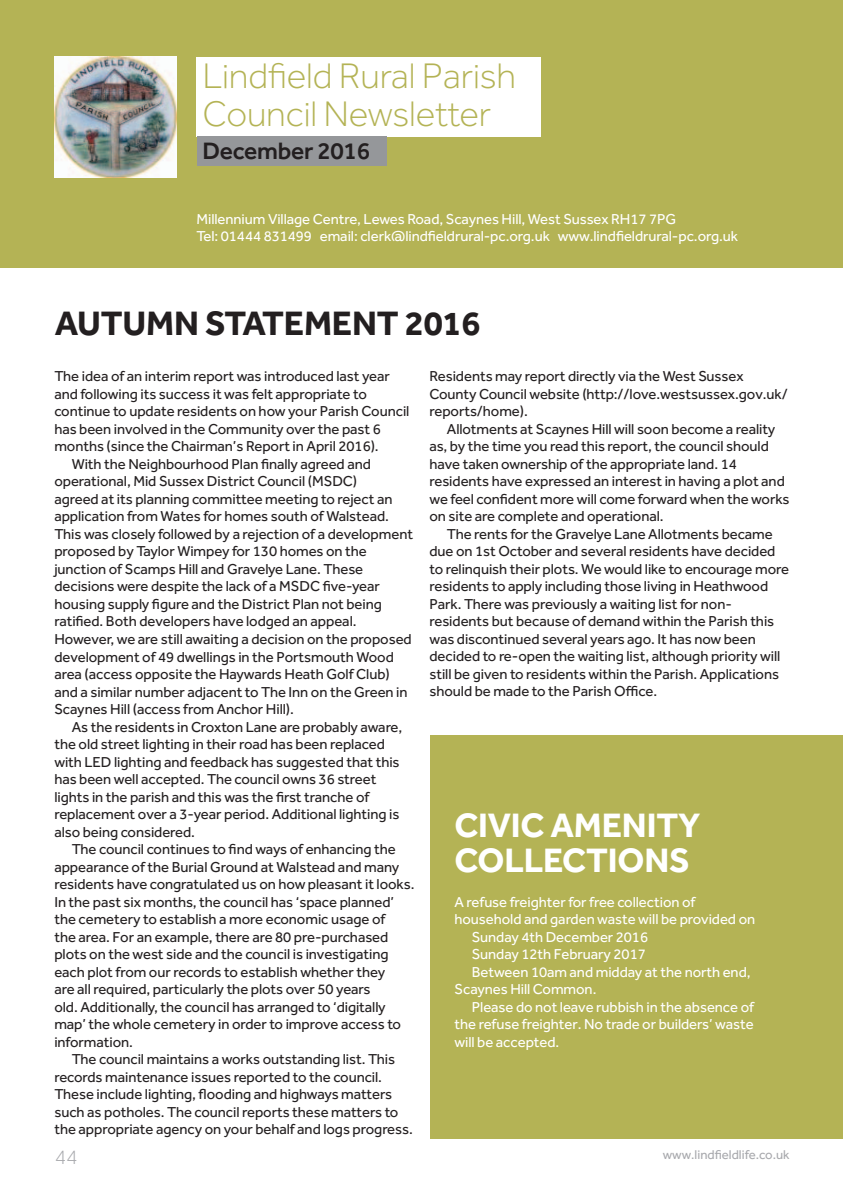
<style>
.page{position:relative;width:843px;height:1195px;background:#fff}
.page>*{position:absolute;margin:0;border:0;box-sizing:border-box;transform-origin:0 0}
.t1{font:300 36.75px/38.5px "Effra";letter-spacing:-.005em;color:#b4b355}
.t2{font:700 35px/35px "Effra";letter-spacing:-.005em;color:#fff}
.t3{font:700 35px "Effra";letter-spacing:-.005em;color:#231f20}
.t4{font:500 24.5px "Effra";letter-spacing:-.01em;color:#231f20}
.t5{font:300 21px "Effra";color:#a8a9ad}
.t6{font:14.88px/17.5px "Effra";letter-spacing:-.005em;color:#231f20}
.t7{font:14.88px/17.5px "Effra";letter-spacing:-.005em;color:#fff}
.t8{font:13.12px "Effra";color:#a8a9ad}
</style>
<div class="page">
<div style="left:429px;top:735px;width:413px;height:403px;background:#b4b355"></div>
<div style="left:0;top:0;width:842px;height:267px;background:#b4b355"></div>
<div style="left:196px;top:57px;width:345px;height:79px;background:#fff"></div>
<img style="left:55px;top:57px;width:121px;height:120px">
<div style="left:196px;top:136px;width:190px;height:30px;background:#95979a"></div>
<h1 class="t1" style="left:202px;top:56px;width:315px">Lindfield Rural Parish<br>Council Newsletter</h1>
<h3 class="t4" style="left:202px;top:136px;width:169px">December 2016</h3>
<p class="t7" style="left:196px;top:210px;width:543px">Millennium Village Centre, Lewes Road, Scaynes Hill, West Sussex RH17 7PG<br>Tel: 01444 831499 email: clerk@lindfieldrural-pc.org.uk www.lindfieldrural-pc.org.uk</p>
<h2 class="t3" style="left:55px;top:301px;width:427px">AUTUMN STATEMENT 2016</h2>
<p class="t6" style="left:54px;top:367px;width:337px">The idea of an interim report was introduced last year</p>
<p class="t6" style="left:54px;top:385px;width:314px">and following its success it was felt appropriate to</p>
<p class="t6" style="left:54px;top:402px;width:356px">continue to update residents on how your Parish Council</p>
<p class="t6" style="left:54px;top:420px;width:328px">has been involved in the Community over the past 6</p>
<p class="t6" style="left:54px;top:437px;width:326px">months (since the Chairman’s Report in April 2016).</p>
<p class="t6" style="left:72px;top:455px;width:300px">With the Neighbourhood Plan finally agreed and</p>
<p class="t6" style="left:54px;top:472px;width:304px">operational, Mid Sussex District Council (MSDC)</p>
<p class="t6" style="left:54px;top:490px;width:339px">agreed at its planning committee meeting to reject an</p>
<p class="t6" style="left:54px;top:507px;width:336px">application from Wates for homes south of Walstead.</p>
<p class="t6" style="left:54px;top:525px;width:360px">This was closely followed by a rejection of a development</p>
<p class="t6" style="left:54px;top:542px;width:314px">proposed by Taylor Wimpey for 130 homes on the</p>
<p class="t6" style="left:54px;top:560px;width:310px">junction of Scamps Hill and Gravelye Lane. These</p>
<p class="t6" style="left:54px;top:577px;width:327px">decisions were despite the lack of a MSDC five-year</p>
<p class="t6" style="left:54px;top:595px;width:329px">housing supply figure and the District Plan not being</p>
<p class="t6" style="left:54px;top:612px;width:303px">ratified. Both developers have lodged an appeal.</p>
<p class="t6" style="left:54px;top:630px;width:359px">However, we are still awaiting a decision on the proposed</p>
<p class="t6" style="left:54px;top:647px;width:341px">development of 49 dwellings in the Portsmouth Wood</p>
<p class="t6" style="left:54px;top:665px;width:337px">area (access opposite the Haywards Heath Golf Club)</p>
<p class="t6" style="left:54px;top:682px;width:354px">and a similar number adjacent to The Inn on the Green in</p>
<p class="t6" style="left:54px;top:700px;width:241px">Scaynes Hill (access from Anchor Hill).</p>
<p class="t6" style="left:72px;top:717px;width:332px">As the residents in Croxton Lane are probably aware,</p>
<p class="t6" style="left:54px;top:735px;width:332px">the old street lighting in their road has been replaced</p>
<p class="t6" style="left:54px;top:752px;width:346px">with LED lighting and feedback has suggested that this</p>
<p class="t6" style="left:54px;top:769px;width:323px">has been well accepted. The council owns 36 street</p>
<p class="t6" style="left:54px;top:787px;width:316px">lights in the parish and this was the first tranche of</p>
<p class="t6" style="left:54px;top:804px;width:346px">replacement over a 3-year period. Additional lighting is</p>
<p class="t6" style="left:54px;top:822px;width:142px">also being considered.</p>
<p class="t6" style="left:72px;top:839px;width:325px">The council continues to find ways of enhancing the</p>
<p class="t6" style="left:54px;top:857px;width:346px">appearance of the Burial Ground at Walstead and many</p>
<p class="t6" style="left:54px;top:874px;width:361px">residents have congratulated us on how pleasant it looks.</p>
<p class="t6" style="left:54px;top:892px;width:341px">In the past six months, the council has ‘space planned’</p>
<p class="t6" style="left:54px;top:909px;width:332px">the cemetery to establish a more economic usage of</p>
<p class="t6" style="left:54px;top:927px;width:335px">the area. For an example, there are 80 pre-purchased</p>
<p class="t6" style="left:54px;top:944px;width:335px">plots on the west side and the council is investigating</p>
<p class="t6" style="left:54px;top:962px;width:332px">each plot from our records to establish whether they</p>
<p class="t6" style="left:54px;top:979px;width:317px">are all required, particularly the plots over 50 years</p>
<p class="t6" style="left:54px;top:997px;width:333px">old. Additionally, the council has arranged to ‘digitally</p>
<p class="t6" style="left:54px;top:1014px;width:348px">map’ the whole cemetery in order to improve access to</p>
<p class="t6" style="left:54px;top:1032px;width:80px">information.</p>
<p class="t6" style="left:72px;top:1049px;width:325px">The council maintains a works outstanding list. This</p>
<p class="t6" style="left:54px;top:1067px;width:329px">records maintenance issues reported to the council.</p>
<p class="t6" style="left:54px;top:1084px;width:339px">These include lighting, flooding and highways matters</p>
<p class="t6" style="left:54px;top:1102px;width:345px">such as potholes. The council reports these matters to</p>
<p class="t6" style="left:54px;top:1119px;width:360px">the appropriate agency on your behalf and logs progress.</p>
<p class="t6" style="left:429px;top:367px;width:359px">Residents may report directly via the West Sussex<br>County Council website (http://love.westsussex.gov.uk/ reports/home).</p>
<p class="t6" style="left:429px;top:419px;width:361px;text-indent:17px">Allotments at Scaynes Hill will soon become a reality as, by the time you read this report, the council should have taken ownership of the appropriate land. 14 residents have expressed an interest in having a plot and we feel confident more will come forward when the works on site are complete and operational.</p>
<p class="t6" style="left:429px;top:524px;width:361px;text-indent:17px">The rents for the Gravelye Lane Allotments became due on 1st October and several residents have decided to relinquish their plots. We would like to encourage more residents to apply including those living in Heathwood Park. There was previously a waiting list for non&shy;residents but because of demand within the Parish this was discontinued several years ago. It has now been decided to re-open the waiting list, although priority will still be given to residents within the Parish. Applications should be made to the Parish Office.</p>
<h2 class="t2" style="left:454px;top:806px;width:247px">CIVIC AMENITY<br>COLLECTIONS</h2>
<p class="t7" style="left:454px;top:892px;width:242px">A refuse freighter for free collection of</p>
<p class="t7" style="left:454px;top:910px;width:302px">household and garden waste will be provided on</p>
<p class="t7" style="left:471px;top:927px;width:178px">Sunday 4th December 2016</p>
<p class="t7" style="left:471px;top:945px;width:175px">Sunday 12th February 2017</p>
<p class="t7" style="left:471px;top:962px;width:280px">Between 10am and midday at the north end,</p>
<p class="t7" style="left:454px;top:980px;width:143px">Scaynes Hill Common.</p>
<p class="t7" style="left:471px;top:997px;width:283px">Please do not leave rubbish in the absence of</p>
<p class="t7" style="left:454px;top:1015px;width:300px">the refuse freighter. No trade or builders’ waste</p>
<p class="t7" style="left:454px;top:1032px;width:106px">will be accepted.</p>
<h3 class="t5" style="left:55px;top:1144px;width:24px">44</h3>
<p class="t8" style="left:662px;top:1146px;width:128px">www.lindfieldlife.co.uk</p>
</div>
